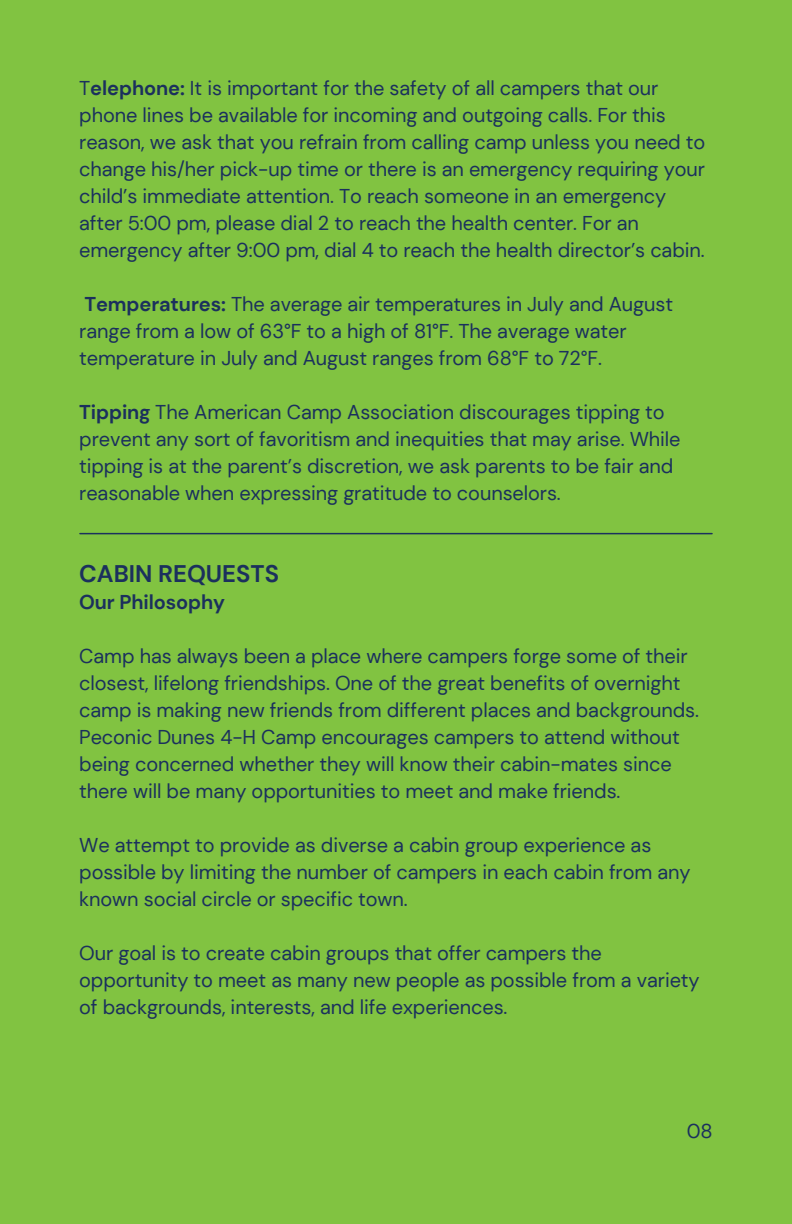
<style>
.page{position:relative;width:792px;height:1224px;background:#81c341}
.page>*{position:absolute;margin:0;border:0;box-sizing:border-box;transform-origin:0 0}
.t1{font:700 24px "DM Sans";color:#1b305d}
.t2{font:20px/27px "DM Sans";letter-spacing:-.005em;color:#1b305d}
.t3{font:700 20px "DM Sans";letter-spacing:-.005em;color:#1b305d}
.s1{font-weight:700}
</style>
<div class="page">
<hr style="left:80px;top:533px;width:632px;height:1px;background:#1b305d">
<p class="t2" style="left:79px;top:75px;width:628px">T<span class="s1">elephone:</span> It is important for the safety of all campers that our phone lines be available for incoming and outgoing calls. For this reason, we ask that you refrain from calling camp unless you need to change his/her pick-up time or there is an emergency requiring your child’s immediate attention. To reach someone in an emergency after 5:00 pm, please dial 2 to reach the health center. For an emergency after 9:00 pm, dial 4 to reach the health director’s cabin.</p>
<p class="t2" style="left:79px;top:291px;width:595px"><span class="s1">Temperatures:</span> The average air temperatures in July and August range from a low of 63°F to a high of 81°F. The average water temperature in July and August ranges from 68°F to 72°F.</p>
<p class="t2" style="left:79px;top:399px;width:603px"><span class="s1">Tipping</span> The American Camp Association discourages tipping to prevent any sort of favoritism and inequities that may arise. While tipping is at the parent’s discretion, we ask parents to be fair and reasonable when expressing gratitude to counselors.</p>
<p class="t1" style="left:79px;top:559px;width:201px">CABIN REQUESTS</p>
<p class="t3" style="left:79px;top:589px;width:148px">Our Philosophy</p>
<p class="t2" style="left:79px;top:643px;width:621px">Camp has always been a place where campers forge some of their closest, lifelong friendships. One of the great benefits of overnight camp is making new friends from different places and backgrounds.<br>Peconic Dunes 4-H Camp encourages campers to attend without being concerned whether they will know their cabin-mates since there will be many opportunities to meet and make friends.</p>
<p class="t2" style="left:79px;top:832px;width:613px">We attempt to provide as diverse a cabin group experience as possible by limiting the number of campers in each cabin from any known social circle or specific town.</p>
<p class="t2" style="left:79px;top:940px;width:622px">Our goal is to create cabin groups that offer campers the opportunity to meet as many new people as possible from a variety of backgrounds, interests, and life experiences.</p>
<p class="t2" style="left:687px;top:1117px;width:27px">08</p>
</div>
